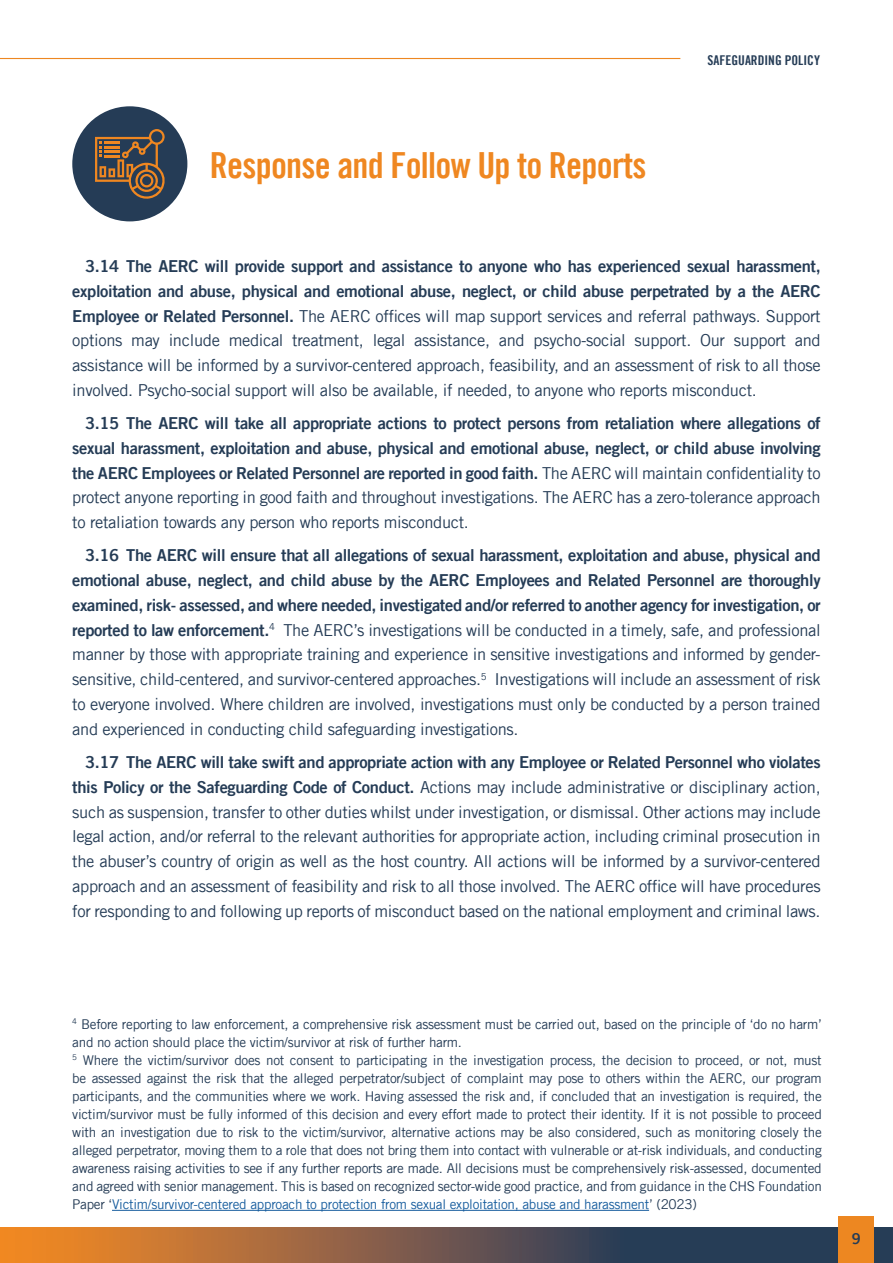
<style>
.page{position:relative;width:893px;height:1263px;background:#fff}
.page>*{position:absolute;margin:0;border:0;box-sizing:border-box;transform-origin:0 0}
.t1{font:36px "Trade Gothic LT Bold Cond Twenty";letter-spacing:-.02em;color:#ef8721}
.Body{font:16.5px/24.8px "Trade Gothic LT";letter-spacing:-.02em;color:#253c56;text-align:justify}
.Body-2{font:16.5px/24.8px "Trade Gothic LT Bold Two";letter-spacing:-.02em;color:#253c56;text-align:justify}
.t2{font:15px "Trade Gothic LT Bold Two";color:#253c56}
.t3{font:13.5px/18px "Trade Gothic LT";letter-spacing:-.02em;color:#253c56}
.t4{font:13.5px "Trade Gothic LT Bold Cond Twenty";color:#253c56}
.s1{font-family:"Trade Gothic LT Bold Two"}
.s2{font-family:"Trade Gothic LT"}
.s3{color:#175d9e}
</style>
<div class="page">
<svg style="left:0;top:1227px;width:893px;height:36px;background:#795a46"></svg>
<div style="left:839px;top:1216px;width:35px;height:47px;background:#ed8721"></div>
<hr style="left:0;top:58px;width:680px;height:1px;background:#ed8721">
<div style="left:72px;top:106px;width:115px;height:115px;background:#253c56;border-radius:50%"></div>
<svg style="left:95px;top:129px;width:70px;height:70px"></svg>
<hr style="left:112px;top:1210px;width:537px;height:1px;background:#175d9e">
<p class="t1" style="left:210px;top:143px;width:438px">Response and Follow Up to Reports</p>
<p class="t4" style="left:707px;top:52px;width:114px">SAFEGUARDING POLICY</p>
<p class="Body" style="left:72px;top:254px;width:750px;text-indent:13px"><span class="s1">3.14 The AERC will provide support and assistance to anyone who has experienced sexual harassment, exploitation and abuse, physical and emotional abuse, neglect, or child abuse perpetrated by a the AERC Employee or Related Personnel.</span> The AERC offices will map support services and referral pathways. Support options may include medical treatment, legal assistance, and psycho-social support. Our support and assistance will be informed by a survivor-centered approach, feasibility, and an assessment of risk to all those involved. Psycho-social support will also be available, if needed, to anyone who reports misconduct.</p>
<p class="Body-2" style="left:72px;top:411px;width:750px;text-indent:13px">3.15 The AERC will take all appropriate actions to protect persons from retaliation where allegations of sexual harassment, exploitation and abuse, physical and emotional abuse, neglect, or child abuse involving the AERC Employees or Related Personnel are reported in good faith. <span class="s2">The AERC will maintain confidentiality to protect anyone reporting in good faith and throughout investigations. The AERC has a zero-tolerance approach to retaliation towards any person who reports misconduct.</span></p>
<p class="Body" style="left:72px;top:543px;width:750px;text-indent:13px"><span class="s1">3.16 The AERC will ensure that all allegations of sexual harassment, exploitation and abuse, physical and emotional abuse, neglect, and child abuse by the AERC Employees and Related Personnel are thoroughly examined, risk- assessed, and where needed, investigated and/or referred to another agency for investigation, or reported to law enforcement.</span><sup>4</sup> The AERC’s investigations will be conducted in a timely, safe, and professional manner by those with appropriate training and experience in sensitive investigations and informed by gender&shy;sensitive, child-centered, and survivor-centered approaches.<sup>5</sup> Investigations will include an assessment of risk to everyone involved. Where children are involved, investigations must only be conducted by a person trained and experienced in conducting child safeguarding investigations.</p>
<p class="Body" style="left:72px;top:749px;width:750px;text-indent:13px"><span class="s1">3.17 The AERC will take swift and appropriate action with any Employee or Related Personnel who violates this Policy or the Safeguarding Code of Conduct.</span> Actions may include administrative or disciplinary action, such as suspension, transfer to other duties whilst under investigation, or dismissal. Other actions may include legal action, and/or referral to the relevant authorities for appropriate action, including criminal prosecution in the abuser’s country of origin as well as the host country. All actions will be informed by a survivor-centered approach and an assessment of feasibility and risk to all those involved. The AERC office will have procedures for responding to and following up reports of misconduct based on the national employment and criminal laws.</p>
<p class="t3" style="left:72px;top:1015px;width:751px"><sup>4</sup> Before reporting to law enforcement, a comprehensive risk assessment must be carried out, based on the principle of ‘do no harm’ and no action should place the victim/survivor at risk of further harm.</p>
<p class="t3" style="left:72px;top:1051px;width:751px;text-align:justify"><sup>5</sup> Where the victim/survivor does not consent to participating in the investigation process, the decision to proceed, or not, must be assessed against the risk that the alleged perpetrator/subject of complaint may pose to others within the AERC, our program participants, and the communities where we work. Having assessed the risk and, if concluded that an investigation is required, the victim/survivor must be fully informed of this decision and every effort made to protect their identity. If it is not possible to proceed with an investigation due to risk to the victim/survivor, alternative actions may be also considered, such as monitoring closely the alleged perpetrator, moving them to a role that does not bring them into contact with vulnerable or at-risk individuals, and conducting awareness raising activities to see if any further reports are made. All decisions must be comprehensively risk-assessed, documented and agreed with senior management. This is based on recognized sector-wide good practice, and from guidance in the CHS Foundation Paper ‘<span class="s3">Victim/survivor-centered approach to protection from sexual exploitation, abuse and harassment</span>’ (2023)</p>
<p class="t2" style="left:852px;top:1229px;width:11px">9</p>
</div>
